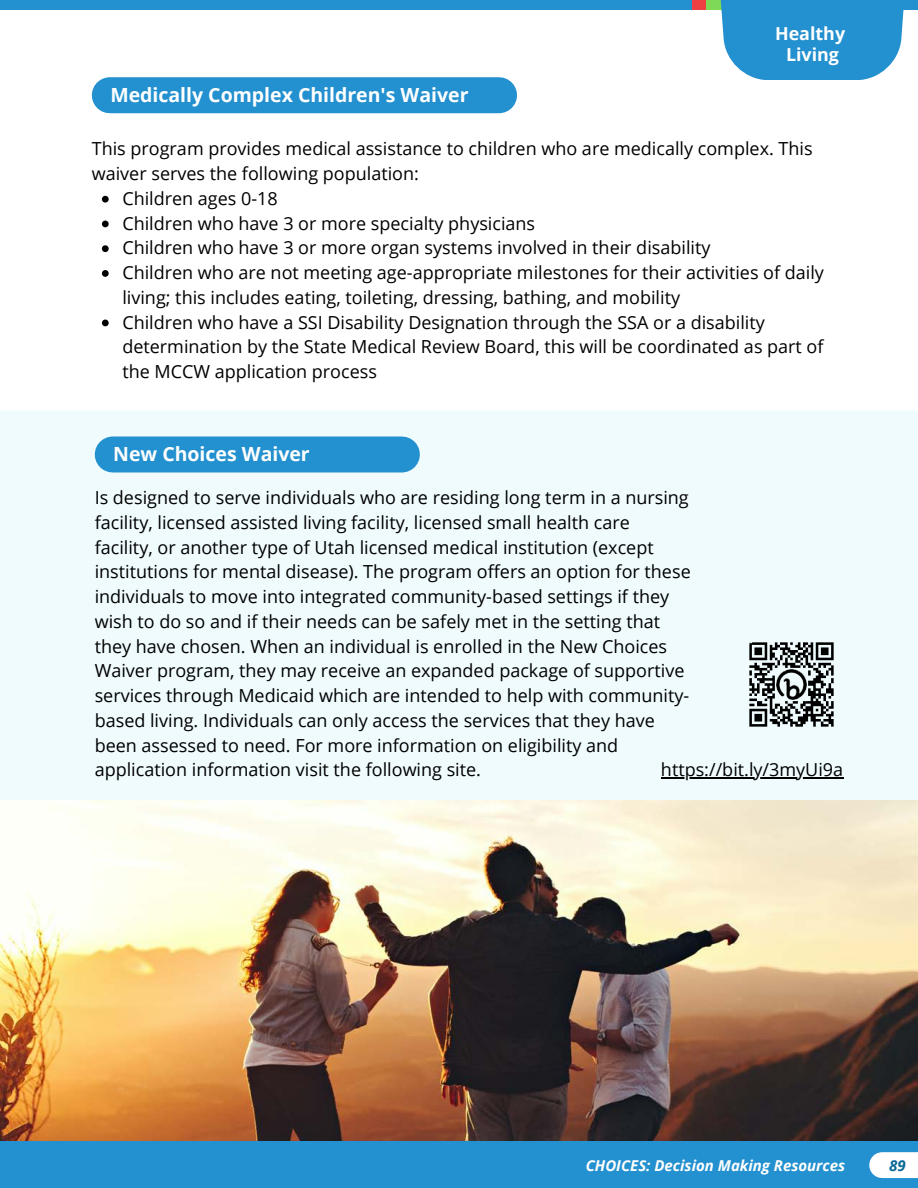
<style>
.page{position:relative;width:918px;height:1188px;background:#fff}
.page>*{position:absolute;margin:0;border:0;box-sizing:border-box;transform-origin:0 0}
.t1{font:700 19.5px "Open Sans";color:#fff}
.t2{font:18px/24.8px "Open Sans";color:#000}
.t3{font:700 17.85px/21.3px "Open Sans";color:#fff;text-align:center}
.t4{font:italic 700 15px "Open Sans";color:#fff}
.t5{font:italic 700 15px "Open Sans";color:#096894}
</style>
<div class="page">
<div style="left:0;top:411px;width:918px;height:777px;background:#effbfd"></div>
<img style="left:0;top:800px;width:918px;height:341px">
<div style="left:0;top:1141px;width:918px;height:47px;background:#2390cf"></div>
<div style="left:882px;top:1152px;width:36px;height:26px;background:#fff"></div>
<div style="left:0;top:0;width:918px;height:10px;background:#2390cf"></div>
<div style="left:692px;top:0;width:67px;height:10px;background:#ee4042"></div>
<div style="left:706px;top:0;width:68px;height:10px;background:#7ed957"></div>
<div style="left:716px;top:0;width:193px;height:80px;background:#2390cf"></div>
<div style="left:110px;top:77px;width:389px;height:36px;background:#2390cf"></div>
<svg style="left:102px;top:196px;width:7px;height:7px"></svg>
<svg style="left:102px;top:221px;width:7px;height:6px"></svg>
<svg style="left:102px;top:245px;width:7px;height:7px"></svg>
<svg style="left:102px;top:270px;width:7px;height:7px"></svg>
<svg style="left:102px;top:320px;width:7px;height:6px"></svg>
<div style="left:113px;top:437px;width:289px;height:35px;background:#2390cf"></div>
<img style="left:749px;top:642px;width:85px;height:85px">
<hr style="left:661px;top:777px;width:182px;height:2px;background:#000">
<p class="t1" style="left:110px;top:81px;width:360px">Medically Complex Children's Waiver</p>
<p class="t3" style="left:775px;top:23px;width:72px">Healthy<br>Living</p>
<p class="t2" style="left:92px;top:136px;width:722px">This program provides medical assistance to children who are medically complex. This waiver serves the following population:</p>
<p class="t2" style="left:122px;top:185px;width:703px">Children ages 0-18<br>Children who have 3 or more specialty physicians<br>Children who have 3 or more organ systems involved in their disability<br>Children who are not meeting age-appropriate milestones for their activities of daily living; this includes eating, toileting, dressing, bathing, and mobility<br>Children who have a SSI Disability Designation through the SSA or a disability determination by the State Medical Review Board, this will be coordinated as part of the MCCW application process</p>
<p class="t1" style="left:113px;top:441px;width:198px">New Choices Waiver</p>
<p class="t2" style="left:95px;top:485px;width:598px">Is designed to serve individuals who are residing long term in a nursing facility, licensed assisted living facility, licensed small health care facility, or another type of Utah licensed medical institution (except institutions for mental disease). The program offers an option for these individuals to move into integrated community-based settings if they wish to do so and if their needs can be safely met in the setting that they have chosen. When an individual is enrolled in the New Choices Waiver program, they may receive an expanded package of supportive services through Medicaid which are intended to help with community&shy;based living. Individuals can only access the services that they have been assessed to need. For more information on eligibility and application information visit the following site.</p>
<p class="t2" style="left:661px;top:757px;width:184px">https://bit.ly/3myUi9a</p>
<p class="t4" style="left:586px;top:1155px;width:261px">CHOICES: Decision Making Resources</p>
<p class="t5" style="left:889px;top:1155px;width:18px">89</p>
</div>
